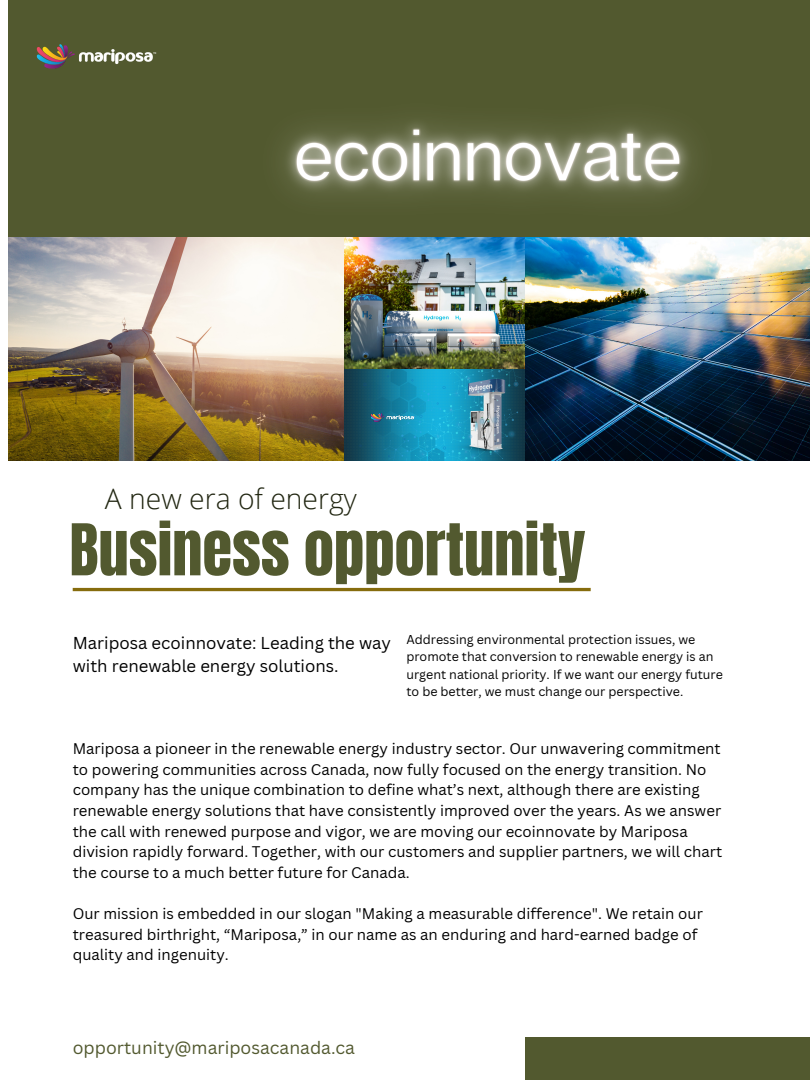
<style>
.page{position:relative;width:810px;height:1080px;background:#fff}
.page>*{position:absolute;margin:0;border:0;box-sizing:border-box;transform-origin:0 0}
.t1{font:60.62px "Anton";color:#52592f}
.t2{font:300 28.25px "Open Sans";color:#212611}
.t3{font:17.5px "Canva Sans";color:#52592f}
.t4{font:16.75px/23.4px "Canva Sans";color:#000}
.t5{font:15px/20.6px "Canva Sans";color:#000}
.t6{font:12.5px/17.4px "Canva Sans";color:#000}
</style>
<div class="page">
<div style="left:8px;top:0;width:802px;height:237px;background:#52592f"></div>
<hr style="left:73px;top:588px;width:518px;height:3px;background:#866c0d">
<div style="left:526px;top:1037px;width:284px;height:43px;background:#52592f"></div>
<img style="left:36px;top:44px;width:121px;height:25px">
<img style="left:8px;top:237px;width:802px;height:224px">
<img style="left:361px;top:385px;width:64px;height:64px">
<img style="left:220px;top:120px;width:536px;height:151px">
<h2 class="t2" style="left:105px;top:479px;width:254px">A new era of energy</h2>
<h1 class="t1" style="left:69px;top:506px;width:518px">Business opportunity</h1>
<p class="t4" style="left:73px;top:630px;width:320px">Mariposa ecoinnovate: Leading the way with renewable energy solutions.</p>
<p class="t6" style="left:406px;top:630px;width:318px">Addressing environmental protection issues, we promote that conversion to renewable energy is an urgent national priority. If we want our energy future to be better, we must change our perspective.</p>
<p class="t5" style="left:73px;top:738px;width:651px">Mariposa a pioneer in the renewable energy industry sector. Our unwavering commitment to powering communities across Canada, now fully focused on the energy transition. No company has the unique combination to define what’s next, although there are existing renewable energy solutions that have consistently improved over the years. As we answer the call with renewed purpose and vigor, we are moving our ecoinnovate by Mariposa division rapidly forward. Together, with our customers and supplier partners, we will chart the course to a much better future for Canada.</p>
<p class="t5" style="left:73px;top:903px;width:632px">Our mission is embedded in our slogan "Making a measurable difference". We retain our treasured birthright, “Mariposa,” in our name as an enduring and hard-earned badge of quality and ingenuity.</p>
<p class="t3" style="left:73px;top:1035px;width:284px">opportunity@mariposacanada.ca</p>
</div>
